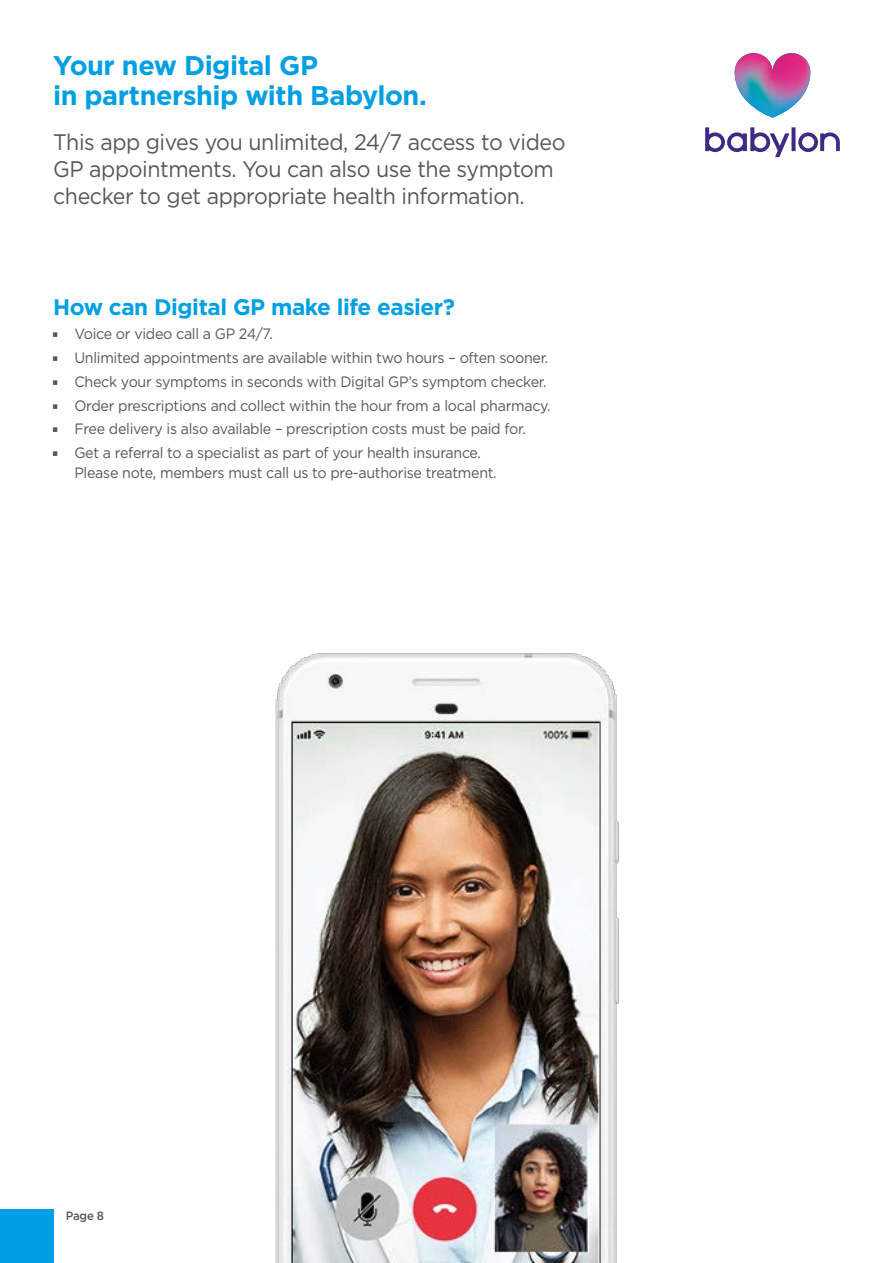
<style>
.page{position:relative;width:893px;height:1263px;background:#fff}
.page>*{position:absolute;margin:0;border:0;box-sizing:border-box;transform-origin:0 0}
.t1{font:700 27px/30px "Gotham";letter-spacing:-.02em;color:#009fe3}
.t2{font:22.5px/27px "Gotham";letter-spacing:-.02em;color:#575756;scale:.95 1}
.t3{font:700 22.5px "Gotham";letter-spacing:-.02em;color:#009fe3}
.t4{font:15px/23.7px "Gotham";letter-spacing:-.02em;color:#575756;scale:.95 1}
.t5{font:500 12px "Gotham";color:#575756;scale:.95 1}
</style>
<div class="page">
<svg style="left:705px;top:127px;width:135px;height:30px"></svg>
<svg style="left:735px;top:53px;width:75px;height:65px"></svg>
<img style="left:275px;top:653px;width:344px;height:610px">
<div style="left:0;top:1210px;width:53px;height:53px;background:#009fe3"></div>
<h1 class="t1" style="left:53px;top:50px;width:375px">Your new Digital GP<br>in partnership with Babylon.</h1>
<h2 class="t2" style="left:53px;top:128px;width:541px">This app gives you unlimited, 24/7 access to video<br>GP appointments. You can also use the symptom checker to get appropriate health information.</h2>
<h2 class="t3" style="left:53px;top:294px;width:403px">How can Digital GP make life easier?</h2>
<p class="t4" style="left:74px;top:322px;width:503px">Voice or video call a GP 24/7.<br>Unlimited appointments are available within two hours – often sooner.<br>Check your symptoms in seconds with Digital GP’s symptom checker.<br>Order prescriptions and collect within the hour from a local pharmacy.<br>Free delivery is also available – prescription costs must be paid for.<br>Get a referral to a specialist as part of your health insurance.</p>
<p class="t4" style="left:74px;top:460px;width:446px">Please note, members must call us to pre-authorise treatment.</p>
<p class="t5" style="left:66px;top:1209px;width:42px">Page 8</p>
</div>
